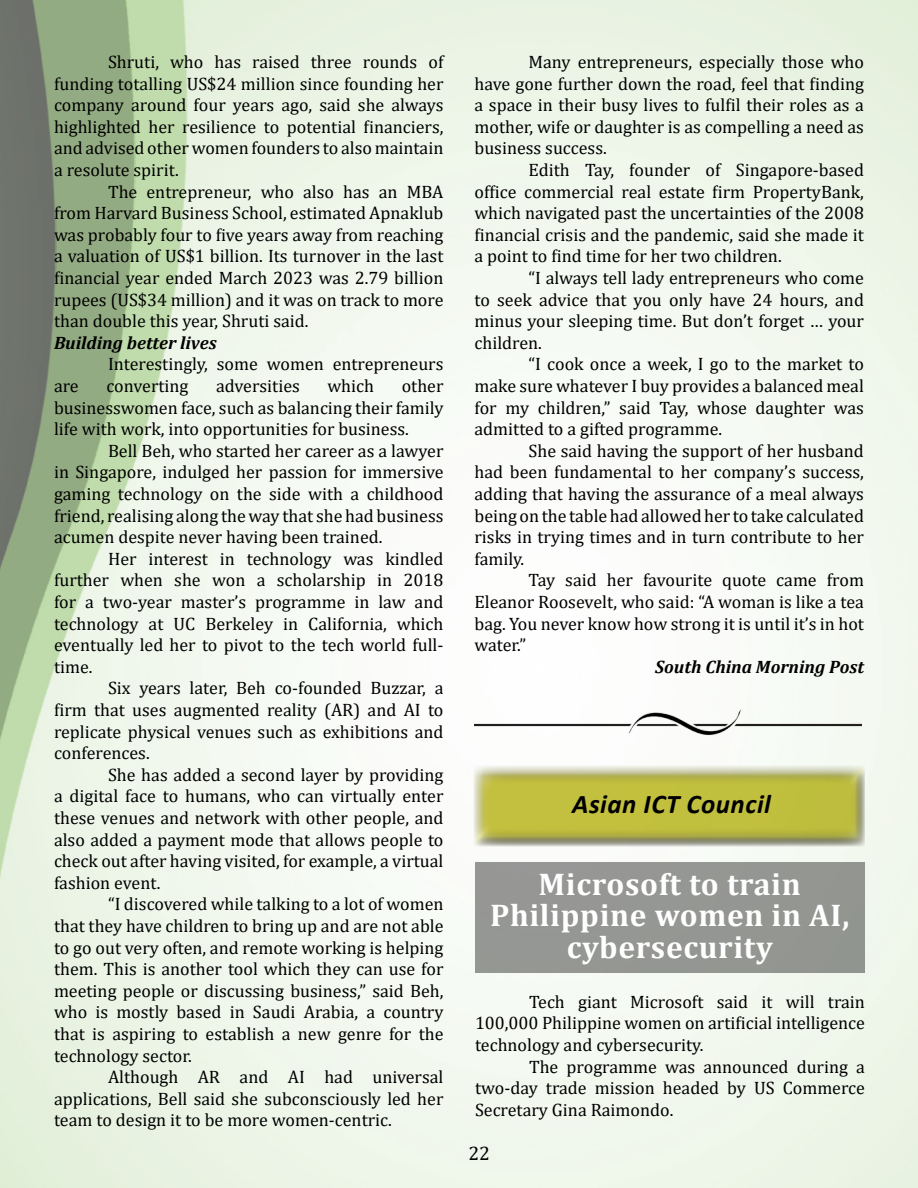
<style>
.page{position:relative;width:918px;height:1188px;background:#fff}
.page>*{position:absolute;margin:0;border:0;box-sizing:border-box;transform-origin:0 0}
.Head{font:700 31.5px/31.5px "Cambria";letter-spacing:.02em;color:#fff;text-align:center}
.Head-2{font:italic 700 27px "Calibri";letter-spacing:.02em;color:#000}
.t1{font:19.5px "Cambria";color:#000}
.Body{font:18px/21.6px "Cambria";color:#000;text-align:justify}
.Source{font:italic 700 18px "Cambria";color:#000}
.Section_heading{font:italic 700 18px "Cambria";color:#000}
</style>
<div class="page">
<img style="left:0;top:0;width:918px;height:1188px">
<img style="left:474px;top:707px;width:387px;height:36px">
<div style="left:473px;top:747px;width:393px;height:100px;background:#fbfcf9"></div>
<div style="left:473px;top:754px;width:393px;height:89px;background:#fff"></div>
<div style="left:473px;top:766px;width:393px;height:81px;background:#000;opacity:.75"></div>
<div style="left:475px;top:863px;width:390px;height:110px;background:#959793"></div>
<p class="Body" style="left:54px;top:51px;width:391px;text-indent:54px">Shruti, who has raised three rounds of funding totalling US$24 million since founding her company around four years ago, said she always highlighted her resilience to potential financiers, and advised other women founders to also maintain a resolute spirit.</p>
<p class="Body" style="left:54px;top:181px;width:391px;text-indent:54px">The entrepreneur, who also has an MBA from Harvard Business School, estimated Apnaklub was probably four to five years away from reaching a valuation of US$1 billion. Its turnover in the last financial year ended March 2023 was 2.79 billion rupees (US$34 million) and it was on track to more than double this year, Shruti said.</p>
<p class="Section_heading" style="left:54px;top:330px;width:164px">Building better lives</p>
<p class="Body" style="left:108px;top:353px;width:337px">Interestingly, some women entrepreneurs</p>
<p class="Body" style="left:54px;top:375px;width:26px">are</p>
<p class="Body" style="left:106px;top:375px;width:84px">converting</p>
<p class="Body" style="left:216px;top:375px;width:85px">adversities</p>
<p class="Body" style="left:328px;top:375px;width:48px">which</p>
<p class="Body" style="left:54px;top:375px;width:391px;text-indent:348px">other businesswomen face, such as balancing their family life with work, into opportunities for business.</p>
<p class="Body" style="left:54px;top:440px;width:391px;text-indent:54px">Bell Beh, who started her career as a lawyer in Singapore, indulged her passion for immersive gaming technology on the side with a childhood friend, realising along the way that she had business acumen despite never having been trained.</p>
<p class="Body" style="left:54px;top:548px;width:391px;text-indent:54px">Her interest in technology was kindled further when she won a scholarship in 2018 for a two-year master’s programme in law and technology at UC Berkeley in California, which eventually led her to pivot to the tech world full&shy;time.</p>
<p class="Body" style="left:54px;top:677px;width:391px;text-indent:54px">Six years later, Beh co-founded Buzzar, a firm that uses augmented reality (AR) and AI to replicate physical venues such as exhibitions and conferences.</p>
<p class="Body" style="left:54px;top:764px;width:391px;text-indent:54px">She has added a second layer by providing a digital face to humans, who can virtually enter these venues and network with other people, and also added a payment mode that allows people to check out after having visited, for example, a virtual fashion event.</p>
<p class="Body" style="left:54px;top:893px;width:391px;text-indent:54px">“I discovered while talking to a lot of women that they have children to bring up and are not able to go out very often, and remote working is helping them. This is another tool which they can use for meeting people or discussing business,” said Beh, who is mostly based in Saudi Arabia, a country that is aspiring to establish a new genre for the technology sector.</p>
<p class="Body" style="left:54px;top:1066px;width:391px;text-indent:54px">Although AR and AI had universal applications, Bell said she subconsciously led her team to design it to be more women-centric.</p>
<p class="Body" style="left:474px;top:51px;width:391px;text-indent:54px">Many entrepreneurs, especially those who have gone further down the road, feel that finding a space in their busy lives to fulfil their roles as a mother, wife or daughter is as compelling a need as business success.</p>
<p class="Body" style="left:474px;top:159px;width:391px;text-indent:54px">Edith Tay, founder of Singapore-based office commercial real estate firm PropertyBank, which navigated past the uncertainties of the 2008 financial crisis and the pandemic, said she made it a point to find time for her two children.</p>
<p class="Body" style="left:474px;top:267px;width:391px;text-indent:54px">“I always tell lady entrepreneurs who come to seek advice that you only have 24 hours, and minus your sleeping time. But don’t forget … your children.</p>
<p class="Body" style="left:474px;top:353px;width:391px;text-indent:54px">“I cook once a week, I go to the market to make sure whatever I buy provides a balanced meal for my children,” said Tay, whose daughter was admitted to a gifted programme.</p>
<p class="Body" style="left:474px;top:440px;width:391px;text-indent:54px">She said having the support of her husband had been fundamental to her company’s success, adding that having the assurance of a meal always being on the table had allowed her to take calculated risks in trying times and in turn contribute to her family.</p>
<p class="Body" style="left:474px;top:569px;width:391px;text-indent:54px">Tay said her favourite quote came from Eleanor Roosevelt, who said: “A woman is like a tea bag. You never know how strong it is until it’s in hot water.”</p>
<p class="Source" style="left:655px;top:654px;width:210px">South China Morning Post</p>
<p class="Head-2" style="left:572px;top:785px;width:200px">Asian ICT Council</p>
<p class="Head" style="left:490px;top:867px;width:361px">Microsoft to train<br>Philippine women in AI, cybersecurity</p>
<p class="Body" style="left:475px;top:991px;width:391px;text-indent:54px">Tech giant Microsoft said it will train 100,000 Philippine women on artificial intelligence technology and cybersecurity.</p>
<p class="Body" style="left:475px;top:1056px;width:391px;text-indent:54px">The programme was announced during a two-day trade mission headed by US Commerce Secretary Gina Raimondo.</p>
<p class="t1" style="left:468px;top:1142px;width:23px">22</p>
</div>
